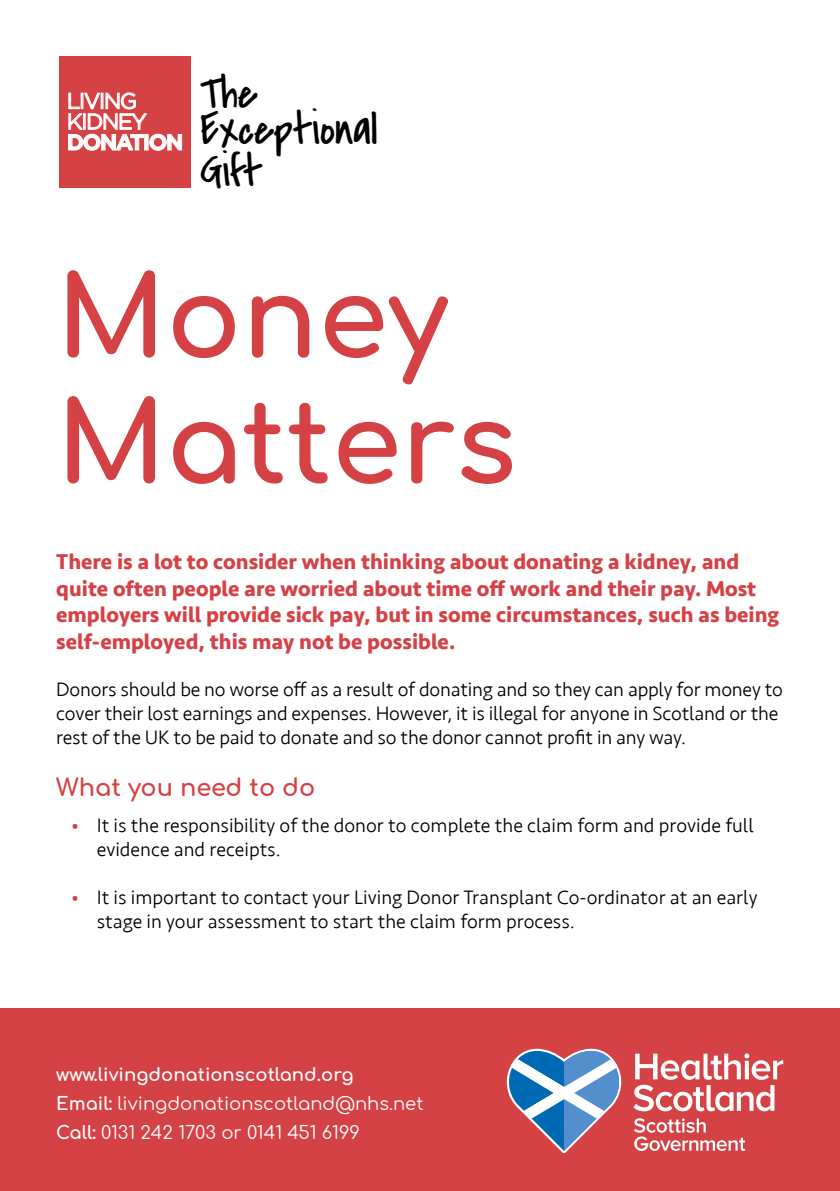
<style>
.page{position:relative;width:840px;height:1191px;background:#fff}
.page>*{position:absolute;margin:0;border:0;box-sizing:border-box;transform-origin:0 0}
.t1{font:700 111.8px/125.8px "Comfortaa";color:#d54246}
.t2{font:46.6px/36px "Covered By Your Grace";letter-spacing:-.01em;color:#000}
.t3{font:700 24px "Comfortaa";color:#d54246}
.t4{font:22.2px/20.6px "Gotham";letter-spacing:-.07em;color:#fff}
.t5{font:700 22.2px "Gotham";letter-spacing:-.07em;color:#fff}
.t6{font:700 22px/26.4px "Seravek";color:#d54246}
.t7{font:300 20px/24px "Seravek";letter-spacing:-.005em;color:#000}
.t8{font:18px/29.2px "Comfortaa";color:#fff}
.s1{color:#d54246}
.s2{font-weight:700}
</style>
<div class="page">
<div style="left:0;top:1008px;width:839px;height:183px;background:#d54246"></div>
<div style="left:59px;top:57px;width:132px;height:131px;background:#d54246"></div>
<svg style="left:68px;top:92px;width:114px;height:59px"></svg>
<svg style="left:633px;top:1053px;width:149px;height:58px"></svg>
<svg style="left:634px;top:1118px;width:111px;height:33px"></svg>
<svg style="left:506px;top:1048px;width:116px;height:105px"></svg>
<p class="t4" style="left:67px;top:90px;width:82px">LIVING<br>KIDNEY</p>
<p class="t5" style="left:67px;top:127px;width:118px">DONATION</p>
<h2 class="t2" style="left:200px;top:75px;width:179px">The<br>Exceptional</h2>
<h2 class="t2" style="left:200px;top:154px;width:64px">Gift</h2>
<h1 class="t1" style="left:56px;top:238px;width:461px">Money<br>Matters</h1>
<p class="t6" style="left:56px;top:548px;width:724px">There is a lot to consider when thinking about donating a kidney, and quite often people are worried about time off work and their pay. Most employers will provide sick pay, but in some circumstances, such as being self-employed, this may not be possible.</p>
<p class="t7" style="left:56px;top:678px;width:727px">Donors should be no worse off as a result of donating and so they can apply for money to cover their lost earnings and expenses. However, it is illegal for anyone in Scotland or the rest of the UK to be paid to donate and so the donor cannot profit in any way.</p>
<p class="t3" style="left:56px;top:765px;width:260px">What you need to do</p>
<p class="t7" style="left:97px;top:813px;width:658px;text-indent:-26px"><span class="s1">•</span> It is the responsibility of the donor to complete the claim form and provide full evidence and receipts.</p>
<p class="t7" style="left:97px;top:885px;width:662px;text-indent:-26px"><span class="s1">•</span> It is important to contact your Living Donor Transplant Co-ordinator at an early stage in your assessment to start the claim form process.</p>
<p class="t8" style="left:56px;top:1057px;width:368px"><span class="s2">www.livingdonationscotland.org<br>Email:</span> livingdonationscotland@nhs.net<br><span class="s2">Call:</span> 0131 242 1703 or 0141 451 6199</p>
</div>
